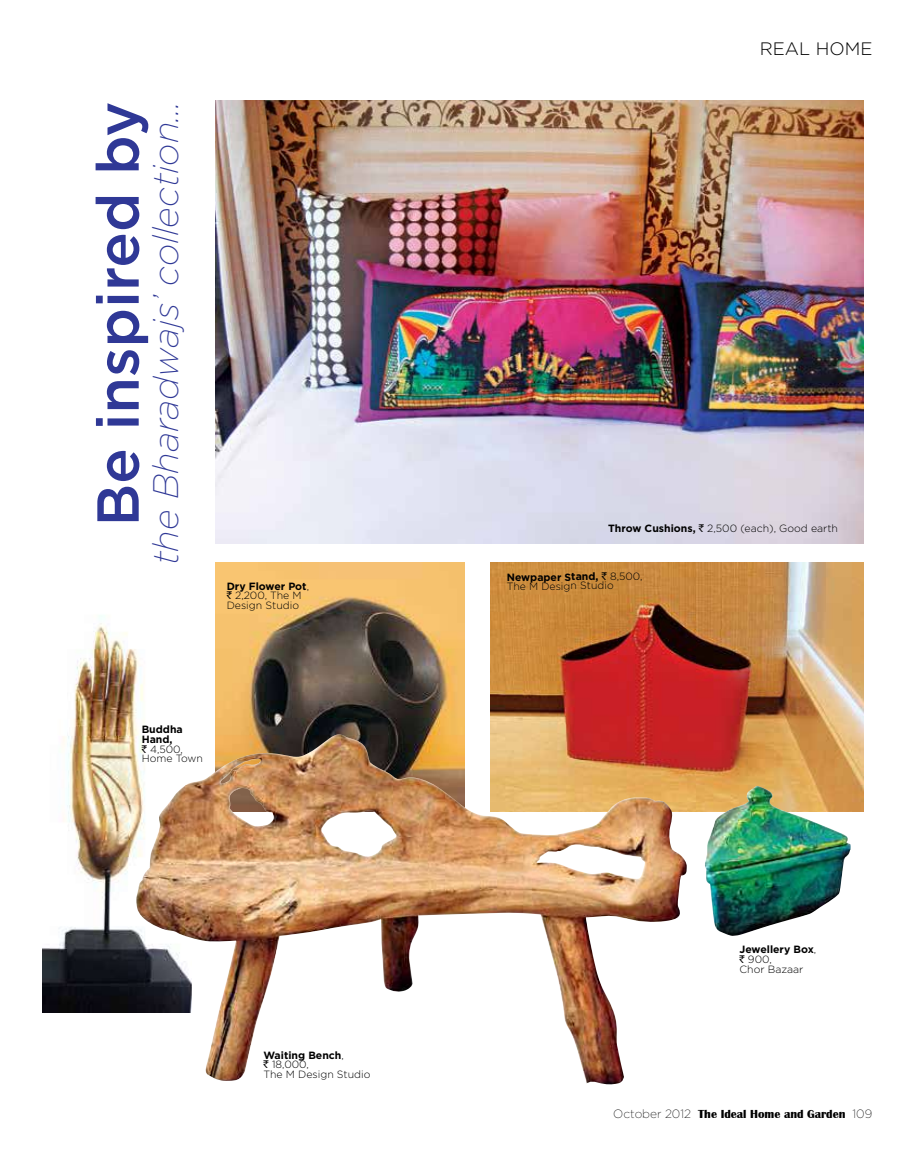
<style>
.page{position:relative;width:915px;height:1161px;background:#fff}
.page>*{position:absolute;margin:0;border:0;box-sizing:border-box;transform-origin:0 0}
.t1{font:500 58.95px "Gotham";color:#2f3896}
.t2{font:italic 300 35.4px "Gotham Ex";color:#2f3896}
.t3{font:300 18px "Gotham";color:#000}
.t4{font:700 12px "Britannic";color:#000}
.t5{font:300 10.5px/9.6px "Gotham";color:#000}
.s1{font-weight:700}
.s2{font-family:"Rupee Foradian";font-weight:400}
.s3{font-family:"Gotham";font-weight:200}
</style>
<div class="page">
<img style="left:490px;top:562px;width:373px;height:249px">
<img style="left:216px;top:100px;width:647px;height:443px">
<img style="left:42px;top:615px;width:103px;height:397px">
<img style="left:216px;top:562px;width:248px;height:172px">
<img style="left:134px;top:734px;width:553px;height:351px">
<img style="left:703px;top:786px;width:147px;height:150px">
<h1 class="t1" style="left:84px;top:526px;width:426px;rotate:-90deg">Be inspired by</h1>
<h2 class="t2" style="left:146px;top:565px;width:465px;rotate:-90deg">the Bharadwajs’ collection...</h2>
<p class="t5" style="left:227px;top:581px;width:84px"><span class="s1">Dry Flower Pot</span>, <span class="s2">`</span> 2,200, The M<br>Design Studio</p>
<p class="t5" style="left:142px;top:724px;width:63px"><span class="s1">Buddha<br>Hand,<br></span><span class="s2">`</span> 4,500,<br>Home Town</p>
<p class="t5" style="left:263px;top:1050px;width:108px"><span class="s1">Waiting Bench</span>,<br><span class="s2">`</span> 18,000,<br>The M Design Studio</p>
<h3 class="t3" style="left:759px;top:38px;width:114px">Real Home</h3>
<p class="t5" style="left:608px;top:524px;width:231px"><span class="s1">Throw Cushions,</span> <span class="s2">`</span> 2,500 (each), Good earth</p>
<p class="t5" style="left:506px;top:573px;width:137px;line-height:9px;rotate:-1deg"><span class="s1">NewpaperStand,</span> <span class="s2">`</span> 8,500,<br>The M Design Studio</p>
<p class="t5" style="left:739px;top:944px;width:78px"><span class="s1">Jewellery Box</span>, <span class="s2">`</span> 900,<br>Chor Bazaar</p>
<p class="t4" style="left:613px;top:1108px;width:260px"><span class="s3">October 2012</span> The Ideal Home and Garden <span class="s3">109</span></p>
</div>
